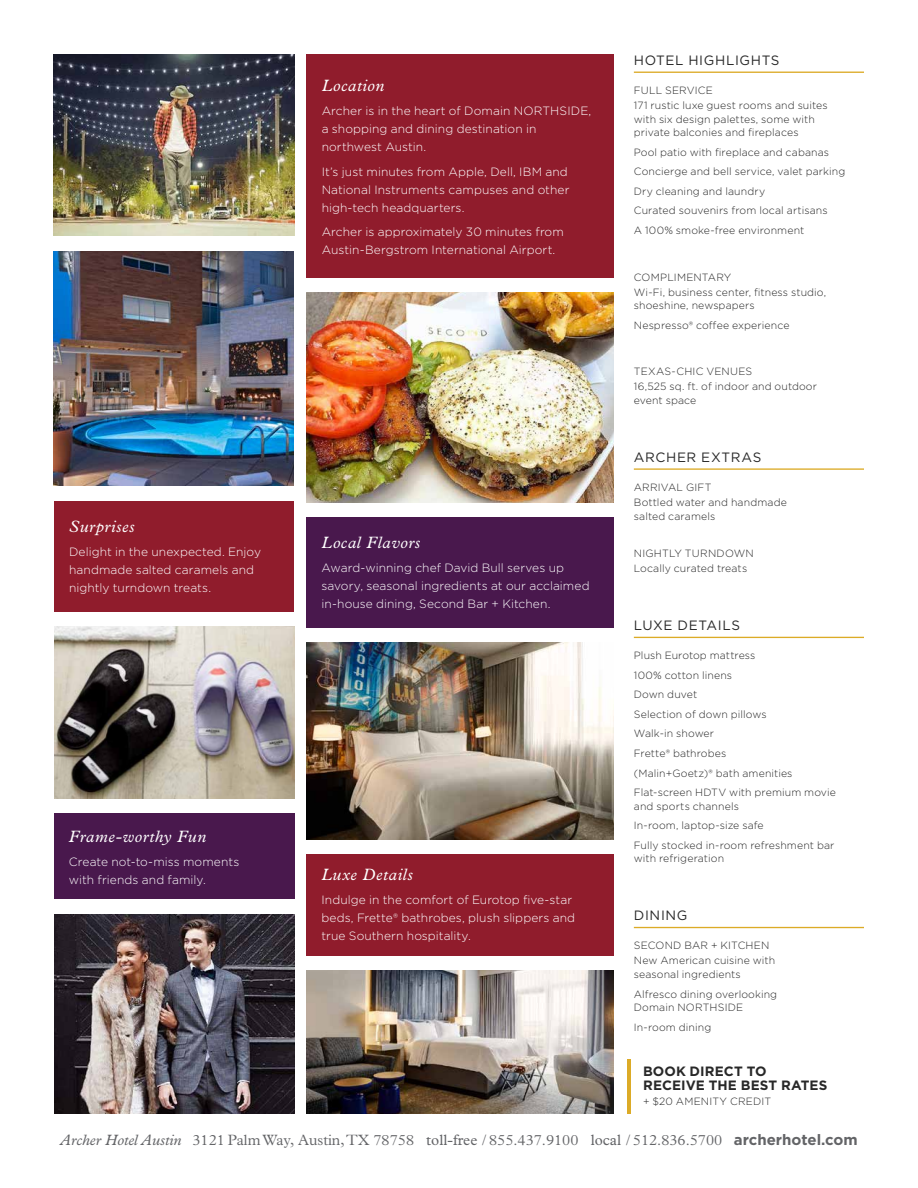
<style>
.page{position:relative;width:918px;height:1188px;background:#fff}
.page>*{position:absolute;margin:0;border:0;box-sizing:border-box;transform-origin:0 0}
.t1{font:italic 16.5px "Plantin MT Std";letter-spacing:.035em;color:#fff}
.t2{font:300 15px "Plantin MT Std";color:#636467}
.t3{font:13.5px "Gotham";letter-spacing:.045em;color:#282828}
.t4{font:700 13.5px/14.2px "Gotham";letter-spacing:.005em;color:#282828}
.t5{font:300 12px/18px "Gotham";letter-spacing:.005em;color:#fff}
.t6{font:300 10.5px/19.5px "Gotham";letter-spacing:.01em;color:#282828}
.s1{font-weight:400;font-style:italic}
.s2{font-weight:400}
.s3{font-family:"Gotham";font-weight:700}
</style>
<div class="page">
<img style="left:54px;top:54px;width:240px;height:182px">
<img style="left:54px;top:626px;width:240px;height:172px">
<img style="left:54px;top:251px;width:240px;height:235px">
<div style="left:306px;top:54px;width:308px;height:224px;background:#901c2c"></div>
<div style="left:306px;top:517px;width:308px;height:111px;background:#49184d"></div>
<div style="left:306px;top:854px;width:308px;height:101px;background:#901c2c"></div>
<div style="left:54px;top:813px;width:240px;height:86px;background:#49184d"></div>
<img style="left:306px;top:970px;width:308px;height:144px">
<img style="left:306px;top:643px;width:308px;height:196px">
<img style="left:306px;top:293px;width:308px;height:209px">
<img style="left:54px;top:914px;width:240px;height:200px">
<hr style="left:634px;top:72px;width:230px;height:1px;background:#dcab27">
<hr style="left:634px;top:468px;width:230px;height:2px;background:#dcab27">
<hr style="left:634px;top:637px;width:230px;height:1px;background:#dcab27">
<hr style="left:634px;top:927px;width:230px;height:1px;background:#dcab27">
<div style="left:54px;top:501px;width:240px;height:110px;background:#901c2c"></div>
<hr style="left:627px;top:1059px;width:4px;height:55px;background:#dcab27">
<h1 class="t1" style="left:69px;top:517px;width:67px">Surprises</h1>
<p class="t5" style="left:69px;top:543px;width:194px">Delight in the unexpected. Enjoy handmade salted caramels and nightly turndown treats.</p>
<h1 class="t1" style="left:69px;top:826px;width:139px">Frame-worthy Fun</h1>
<p class="t5" style="left:69px;top:852px;width:172px">Create not-to-miss moments with friends and family.</p>
<h1 class="t1" style="left:322px;top:76px;width:64px">Location</h1>
<p class="t5" style="left:322px;top:102px;width:271px">Archer is in the heart of Domain NORTHSIDE, a shopping and dining destination in northwest Austin.</p>
<p class="t5" style="left:322px;top:162px;width:249px">It’s just minutes from Apple, Dell, IBM and<br>National Instruments campuses and other high-tech headquarters.</p>
<p class="t5" style="left:322px;top:223px;width:244px">Archer is approximately 30 minutes from<br>Austin-Bergstrom International Airport.</p>
<h1 class="t1" style="left:321px;top:533px;width:100px">Local Flavors</h1>
<p class="t5" style="left:321px;top:559px;width:270px">Award-winning chef David Bull serves up savory, seasonal ingredients at our acclaimed in-house dining, Second Bar + Kitchen.</p>
<h1 class="t1" style="left:321px;top:864px;width:93px">Luxe Details</h1>
<p class="t5" style="left:321px;top:890px;width:255px">Indulge in the comfort of Eurotop five-star beds, Frette® bathrobes, plush slippers and true Southern hospitality.</p>
<p class="t3" style="left:634px;top:53px;width:147px">HOTEL HIGHLIGHTS</p>
<p class="t6" style="left:634px;top:83px;width:195px;line-height:15px">FULL SERVICE<br>171 rustic luxe guest rooms and suites</p>
<p class="t6" style="left:634px;top:112px;width:183px;line-height:13.5px">with six design palettes, some with private balconies and fireplaces</p>
<p class="t6" style="left:634px;top:142px;width:213px">Pool patio with fireplace and cabanas Concierge and bell service, valet parking Dry cleaning and laundry<br>Curated souvenirs from local artisans<br>A 100% smoke-free environment</p>
<p class="t6" style="left:634px;top:269px;width:194px;line-height:15px">COMPLIMENTARY<br>Wi-Fi, business center, fitness studio,</p>
<p class="t6" style="left:634px;top:295px;width:157px">shoeshine, newspapers<br>Nespresso® coffee experience</p>
<p class="t6" style="left:634px;top:364px;width:185px;line-height:15px">TEXAS-CHIC VENUES<br>16,525 sq. ft. of indoor and outdoor</p>
<p class="t6" style="left:634px;top:390px;width:64px">event space</p>
<p class="t3" style="left:634px;top:449px;width:129px">ARCHER EXTRAS</p>
<p class="t6" style="left:634px;top:479px;width:155px;line-height:15px">ARRIVAL GIFT<br>Bottled water and handmade</p>
<p class="t6" style="left:634px;top:506px;width:83px">salted caramels</p>
<p class="t6" style="left:634px;top:546px;width:121px;line-height:15px">NIGHTLY TURNDOWN<br>Locally curated treats</p>
<p class="t3" style="left:634px;top:618px;width:108px">LUXE DETAILS</p>
<p class="t6" style="left:634px;top:646px;width:204px">Plush Eurotop mattress<br>100% cotton linens<br>Down duvet<br>Selection of down pillows<br>Walk-in shower<br>Frette® bathrobes<br>(Malin+Goetz)® bath amenities<br>Flat-screen HDTV with premium movie</p>
<p class="t6" style="left:634px;top:796px;width:202px">and sports channels<br>In-room, laptop-size safe<br>Fully stocked in-room refreshment bar</p>
<p class="t6" style="left:634px;top:849px;width:92px">with refrigeration</p>
<p class="t3" style="left:634px;top:908px;width:55px">DINING</p>
<p class="t6" style="left:634px;top:938px;width:143px;line-height:15px">SECOND BAR + KITCHEN<br>New American cuisine with</p>
<p class="t6" style="left:634px;top:964px;width:145px">seasonal ingredients<br>Alfresco dining overlooking</p>
<p class="t6" style="left:634px;top:997px;width:111px">Domain NORTHSIDE<br>In-room dining</p>
<p class="t4" style="left:643px;top:1064px;width:186px">BOOK DIRECT TO<br>RECEIVE THE BEST RATES</p>
<p class="t6" style="left:643px;top:1092px;width:130px">+ $20 AMENITY CREDIT</p>
<h2 class="t2" style="left:60px;top:1131px;width:799px"><span class="s1">Archer Hotel Austin</span> 3121 Palm Way, Austin, TX 78758 <span class="s2">toll-free</span> <span class="s1">/</span> 855.437.9100 <span class="s2">local</span> <span class="s1">/</span> 512.836.5700 <span class="s3">archerhotel.com</span></h2>
</div>
